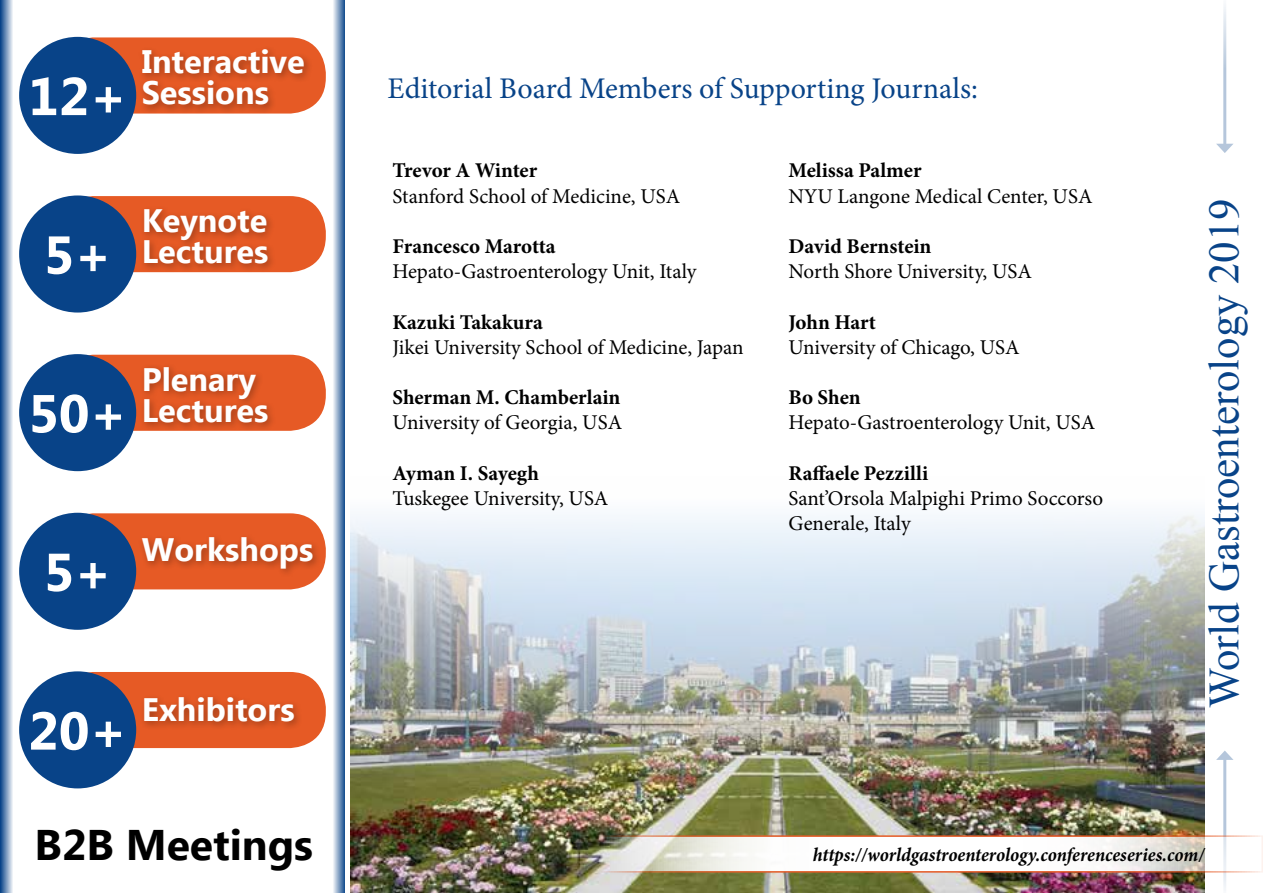
<style>
.page{position:relative;width:1263px;height:893px;background:#fff}
.page>*{position:absolute;margin:0;border:0;box-sizing:border-box;transform-origin:0 0}
.t1{font:700 53.25px "Ebrima";color:#fff}
.t2{font:42.75px "Times New Roman";color:#084388}
.t3{font:700 42.75px "Ebrima";color:#000}
.t4{font:700 32.4px/30.9px "Ebrima";color:#fff}
.t5{font:30px "Minion Pro";letter-spacing:-.005em;color:#084388}
.t6{font:21px/25.2px "Minion Pro";color:#000}
.t7{font:700 21px "Minion Pro";color:#000}
.t8{font:italic 700 19.5px "Minion Pro";color:#000;scale:.95 1}
</style>
<div class="page">
<div style="left:58px;top:37px;width:268px;height:77px;background:#e65a25;border-radius:36px"></div>
<div style="left:19px;top:37px;width:117px;height:117px;background:#084388;border-radius:50%"></div>
<div style="left:138px;top:45px;width:176px;height:70px;background:#000;opacity:.3"></div>
<div style="left:58px;top:196px;width:268px;height:76px;background:#e65a25;border-radius:36px"></div>
<div style="left:19px;top:195px;width:117px;height:118px;background:#084388;border-radius:50%"></div>
<div style="left:140px;top:205px;width:137px;height:68px;background:#000;opacity:.3"></div>
<div style="left:58px;top:355px;width:268px;height:76px;background:#e65a25;border-radius:36px"></div>
<div style="left:19px;top:354px;width:117px;height:117px;background:#084388;border-radius:50%"></div>
<div style="left:140px;top:362px;width:137px;height:70px;background:#000;opacity:.3"></div>
<div style="left:58px;top:513px;width:268px;height:76px;background:#e65a25;border-radius:36px"></div>
<div style="left:19px;top:513px;width:117px;height:117px;background:#084388;border-radius:50%"></div>
<div style="left:138px;top:533px;width:184px;height:45px;background:#000;opacity:.3"></div>
<div style="left:58px;top:672px;width:268px;height:76px;background:#e65a25;border-radius:36px"></div>
<div style="left:19px;top:671px;width:117px;height:117px;background:#084388;border-radius:50%"></div>
<div style="left:140px;top:693px;width:164px;height:38px;background:#000;opacity:.3"></div>
<svg style="left:0;top:0;width:13px;height:893px;background:#7a99be"></svg>
<svg style="left:333px;top:0;width:12px;height:893px;background:#8da8c8"></svg>
<hr style="left:1223px;top:757px;width:3px;height:136px;background:#084388">
<svg style="left:1216px;top:750px;width:17px;height:10px"></svg>
<hr style="left:1223px;top:0;width:3px;height:146px;background:#084388">
<svg style="left:1216px;top:144px;width:17px;height:9px"></svg>
<img style="left:351px;top:515px;width:853px;height:378px">
<svg style="left:597px;top:835px;width:666px;height:38px"></svg>
<h1 class="t1" style="left:28px;top:57px;width:100px">12+</h1>
<h3 class="t4" style="left:142px;top:48px;width:165px">Interactive<br>Sessions</h3>
<h1 class="t1" style="left:44px;top:215px;width:70px">5+</h1>
<h3 class="t4" style="left:142px;top:207px;width:128px">Keynote<br>Lectures</h3>
<h1 class="t1" style="left:28px;top:374px;width:100px">50+</h1>
<h3 class="t4" style="left:142px;top:365px;width:128px">Plenary<br>Lectures</h3>
<h1 class="t1" style="left:44px;top:532px;width:70px">5+</h1>
<h3 class="t4" style="left:142px;top:536px;width:173px">Workshops</h3>
<h1 class="t1" style="left:28px;top:691px;width:100px">20+</h1>
<h3 class="t4" style="left:142px;top:696px;width:154px">Exhibitors</h3>
<h2 class="t3" style="left:35px;top:813px;width:280px">B2B Meetings</h2>
<h3 class="t5" style="left:387px;top:69px;width:592px">Editorial Board Members of Supporting Journals:</h3>
<p class="t7" style="left:392px;top:156px;width:146px">Trevor A Winter</p>
<p class="t6" style="left:392px;top:183px;width:289px">Stanford School of Medicine, USA</p>
<p class="t7" style="left:392px;top:231px;width:165px">Francesco Marotta</p>
<p class="t6" style="left:392px;top:259px;width:306px">Hepato-Gastroenterology Unit, Italy</p>
<p class="t7" style="left:392px;top:307px;width:152px">Kazuki Takakura</p>
<p class="t6" style="left:392px;top:335px;width:353px">Jikei University School of Medicine, Japan</p>
<p class="t7" style="left:392px;top:383px;width:229px">Sherman M. Chamberlain</p>
<p class="t6" style="left:392px;top:410px;width:231px">University of Georgia, USA</p>
<p class="t7" style="left:392px;top:458px;width:148px">Ayman I. Sayegh</p>
<p class="t6" style="left:392px;top:486px;width:217px">Tuskegee University, USA</p>
<p class="t7" style="left:788px;top:156px;width:134px">Melissa Palmer</p>
<p class="t6" style="left:788px;top:183px;width:306px">NYU Langone Medical Center, USA</p>
<p class="t7" style="left:788px;top:231px;width:144px">David Bernstein</p>
<p class="t6" style="left:788px;top:259px;width:245px">North Shore University, USA</p>
<p class="t7" style="left:788px;top:307px;width:89px">John Hart</p>
<p class="t6" style="left:788px;top:335px;width:233px">University of Chicago, USA</p>
<p class="t7" style="left:788px;top:383px;width:74px">Bo Shen</p>
<p class="t6" style="left:788px;top:410px;width:308px">Hepato-Gastroenterology Unit, USA</p>
<p class="t7" style="left:788px;top:458px;width:141px">Raffaele Pezzilli</p>
<p class="t6" style="left:788px;top:486px;width:316px">Sant’Orsola Malpighi Primo Soccorso<br>Generale, Italy</p>
<h2 class="t2" style="left:1195px;top:708px;width:511px;rotate:-90deg">World Gastroenterology 2019</h2>
<p class="t8" style="left:813px;top:841px;width:413px">https://worldgastroenterology.conferenceseries.com/</p>
</div>
